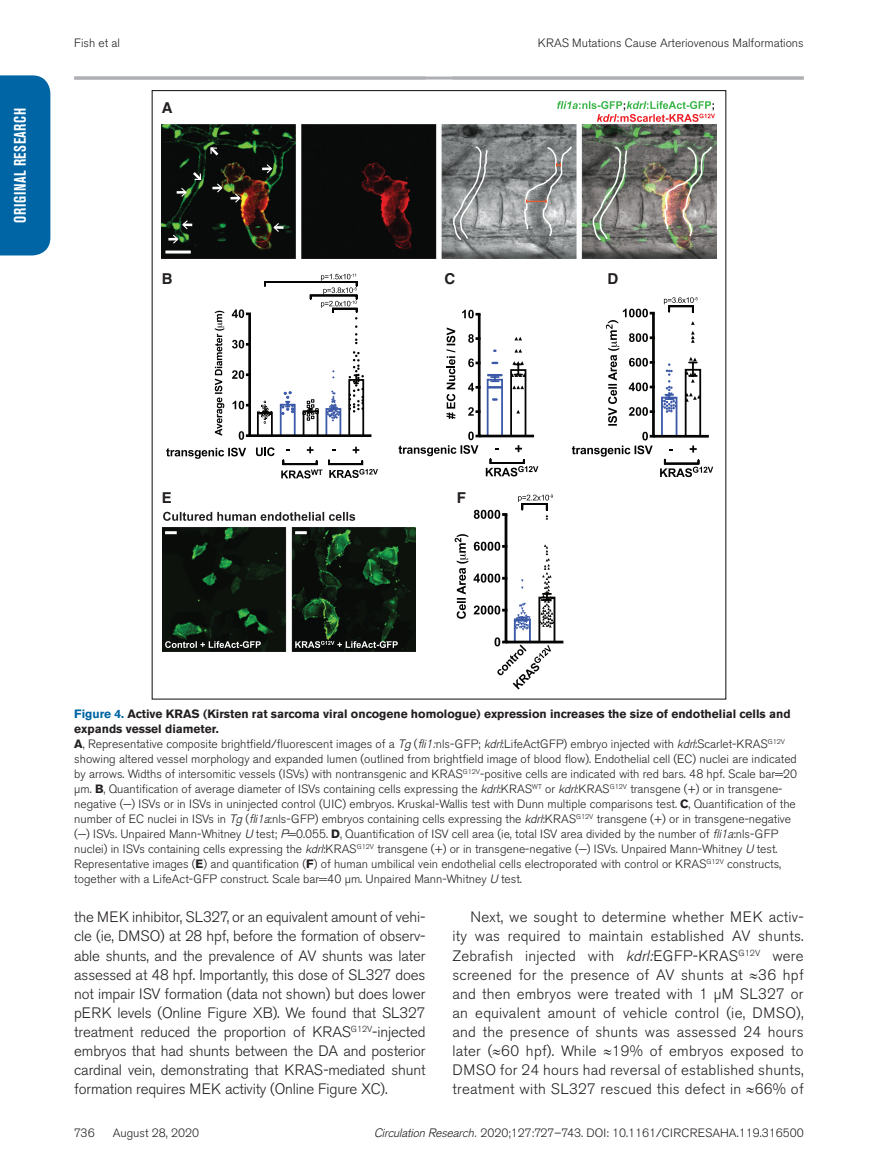
<style>
.page{position:relative;width:878px;height:1175px;background:#fff}
.page>*{position:absolute;margin:0;border:0;box-sizing:border-box;transform-origin:0 0}
.t1{font:700 condensed 16.5px "Akzidenz Grotesk BE";color:#fff;scale:.9 1}
.t2{font:300 15px/19px "Akzidenz Grotesk BE";letter-spacing:.015em;color:#231f20;text-align:justify}
.t3{font:700 15px "Helvetica";color:#231f20}
.t4{font:300 12px/15px "Akzidenz Grotesk BE";color:#231f20}
.s1{font-weight:700;color:#0065a4}
.s2{font-weight:700}
.s3{font-family:"Akzidenz Grotesk";font-style:italic}
</style>
<div class="page">
<div style="left:0;top:75px;width:50px;height:180px;background:#0065a4"></div>
<hr style="left:74px;top:76px;width:729px;height:4px;background:#b9babe">
<svg style="left:151px;top:90px;width:576px;height:610px"></svg>
<h1 class="t1" style="left:11px;top:223px;width:127px;rotate:-90deg">Original Research</h1>
<p class="t4" style="left:74px;top:36px;width:47px">Fish et al</p>
<p class="t4" style="left:538px;top:36px;width:267px">KRAS Mutations Cause Arteriovenous Malformations</p>
<p class="t3" style="left:162px;top:99px;width:12px">A</p>
<p class="t3" style="left:162px;top:269px;width:12px">B</p>
<p class="t3" style="left:444px;top:269px;width:12px">C</p>
<p class="t3" style="left:607px;top:269px;width:12px">D</p>
<p class="t3" style="left:162px;top:488px;width:12px">E</p>
<p class="t3" style="left:456px;top:488px;width:11px">F</p>
<p class="t4" style="left:74px;top:706px;width:724px"><span class="s1">Figure 4.</span> <span class="s2">Active KRAS (Kirsten rat sarcoma viral oncogene homologue) expression increases the size of endothelial cells and expands vessel diameter.<br>A</span>, Representative composite brightfield/fluorescent images of a <span class="s3">Tg</span> (<span class="s3">fli1:</span>nls-GFP; <span class="s3">kdrl</span>:LifeActGFP) embryo injected with <span class="s3">kdrl</span>:Scarlet-KRAS<sup>G12V </sup>showing altered vessel morphology and expanded lumen (outlined from brightfield image of blood flow). Endothelial cell (EC) nuclei are indicated by arrows. Widths of intersomitic vessels (ISVs) with nontransgenic and KRAS<sup>G12V</sup>-positive cells are indicated with red bars. 48 hpf. Scale bar=20 µm. <span class="s2">B</span>, Quantification of average diameter of ISVs containing cells expressing the <span class="s3">kdrl</span>:KRAS<sup>WT</sup> or <span class="s3">kdrl</span>:KRAS<sup>G12V</sup> transgene (+) or in transgene&shy;negative (−) ISVs or in ISVs in uninjected control (UIC) embryos. Kruskal-Wallis test with Dunn multiple comparisons test. <span class="s2">C</span>, Quantification of the number of EC nuclei in ISVs in <span class="s3">Tg</span> (<span class="s3">fli1a</span>:nls-GFP) embryos containing cells expressing the <span class="s3">kdrl</span>:KRAS<sup>G12V</sup> transgene (+) or in transgene-negative (−) ISVs. Unpaired Mann-Whitney <span class="s3">U</span> test; <span class="s3">P</span>=0.055. <span class="s2">D</span>, Quantification of ISV cell area (ie, total ISV area divided by the number of <span class="s3">fli1a</span>:nls-GFP nuclei) in ISVs containing cells expressing the <span class="s3">kdrl</span>:KRAS<sup>G12V</sup> transgene (+) or in transgene-negative (−) ISVs. Unpaired Mann-Whitney <span class="s3">U</span> test.<br>Representative images (<span class="s2">E</span>) and quantification (<span class="s2">F</span>) of human umbilical vein endothelial cells electroporated with control or KRAS<sup>G12V</sup> constructs, together with a LifeAct-GFP construct. Scale bar=40 µm. Unpaired Mann-Whitney <span class="s3">U</span> test.</p>
<p class="t2" style="left:74px;top:908px;width:353px">the MEK inhibitor, SL327, or an equivalent amount of vehi&shy;cle (ie, DMSO) at 28 hpf, before the formation of observ&shy;able shunts, and the prevalence of AV shunts was later assessed at 48 hpf. Importantly, this dose of SL327 does not impair ISV formation (data not shown) but does lower pERK levels (Online Figure XB). We found that SL327 treatment reduced the proportion of KRAS<sup>G12V</sup>-injected embryos that had shunts between the DA and posterior cardinal vein, demonstrating that KRAS-mediated shunt formation requires MEK activity (Online Figure XC).</p>
<p class="t2" style="left:452px;top:908px;width:353px;text-indent:18px">Next, we sought to determine whether MEK activ&shy;ity was required to maintain established AV shunts.<br>Zebrafish injected with <span class="s3">kdrl:</span>EGFP-KRAS<sup>G12V</sup> were screened for the presence of AV shunts at ≈36 hpf and then embryos were treated with 1 μ M SL327 or an equivalent amount of vehicle control (ie, DMSO), and the presence of shunts was assessed 24 hours later (≈60 hpf). While ≈19% of embryos exposed to DMSO for 24 hours had reversal of established shunts, treatment with SL327 rescued this defect in ≈66% of</p>
<p class="t4" style="left:74px;top:1125px;width:22px">736</p>
<p class="t4" style="left:113px;top:1125px;width:88px">August 28, 2020</p>
<p class="t4" style="left:374px;top:1125px;width:431px"><span class="s3">Circulation Research.</span> 2020;127:727–743. DOI: 10.1161/CIRCRESAHA.119.316500</p>
</div>
